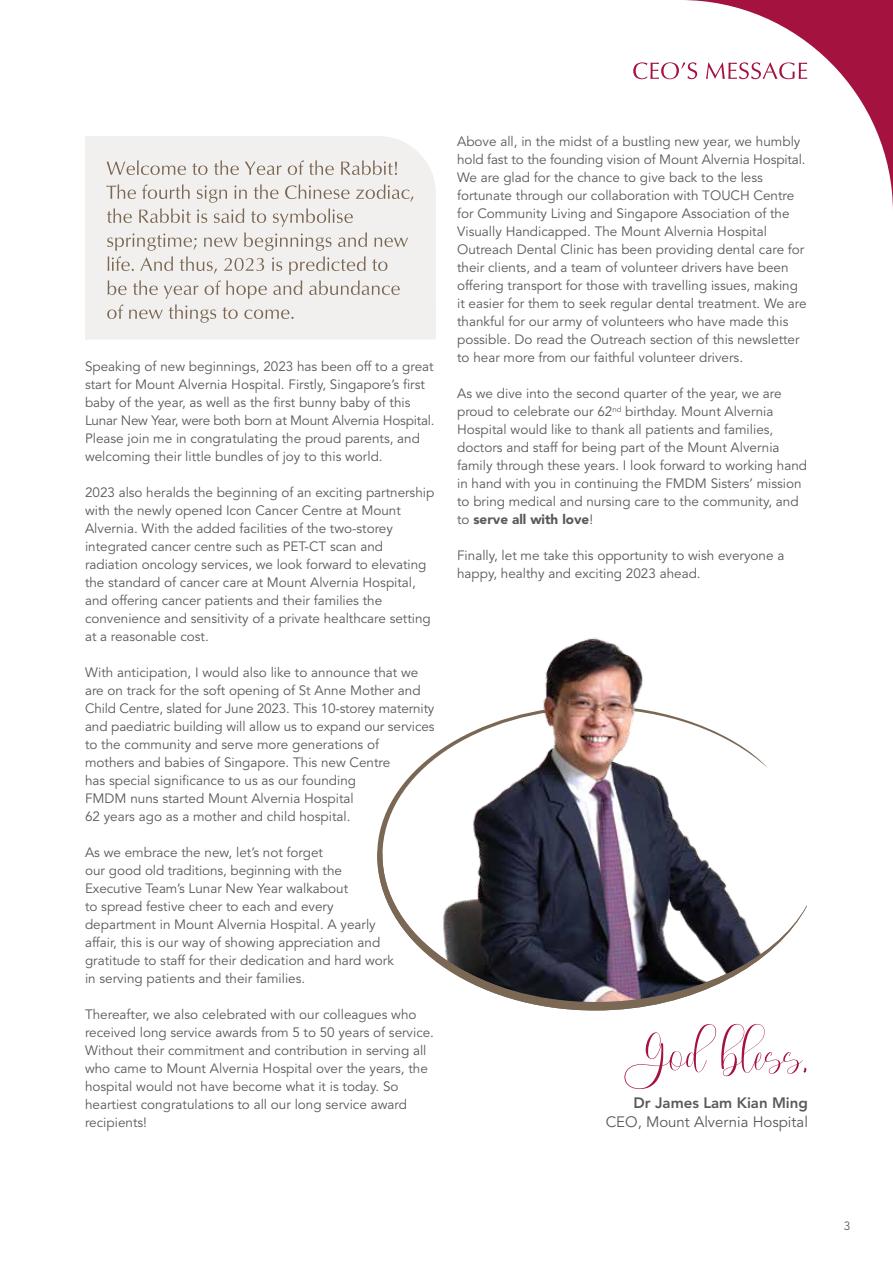
<style>
.page{position:relative;width:893px;height:1263px;background:#fff}
.page>*{position:absolute;margin:0;border:0;box-sizing:border-box;transform-origin:0 0}
.t1{font:81px "Ruth Clair Free Persnoal Use";color:#a4123f}
.t2{font:15px "Avenir LT Std";color:#58595b}
.t3{font:800 15px "Avenir LT Std";color:#58595b}
.t4{font:13.5px/18px "Avenir LT Std";color:#58595b}
.t5{font:12px "Avenir LT Std";color:#58595b}
.s1{font-weight:900}
</style>
<div class="page">
<svg style="left:639px;top:0;width:254px;height:209px"></svg>
<div style="left:85px;top:136px;width:351px;height:203px;background:#f2f0ee"></div>
<img style="left:377px;top:637px;width:391px;height:207px">
<svg style="left:377px;top:844px;width:430px;height:166px"></svg>
<svg style="left:633px;top:62px;width:174px;height:17px"></svg>
<svg style="left:106px;top:184px;width:307px;height:139px;background:#e4e0dc"></svg>
<svg style="left:107px;top:160px;width:290px;height:15px;background:#dad5d0"></svg>
<p class="t4" style="left:85px;top:358px;width:351px">Speaking of new beginnings, 2023 has been off to a great start for Mount Alvernia Hospital. Firstly, Singapore’s first baby of the year, as well as the first bunny baby of this Lunar New Year, were both born at Mount Alvernia Hospital.<br>Please join me in congratulating the proud parents, and welcoming their little bundles of joy to this world.</p>
<p class="t4" style="left:85px;top:484px;width:351px">2023 also heralds the beginning of an exciting partnership with the newly opened Icon Cancer Centre at Mount Alvernia. With the added facilities of the two-storey integrated cancer centre such as PET-CT scan and radiation oncology services, we look forward to elevating the standard of cancer care at Mount Alvernia Hospital, and offering cancer patients and their families the convenience and sensitivity of a private healthcare setting at a reasonable cost.</p>
<p class="t4" style="left:85px;top:664px;width:351px">With anticipation, I would also like to announce that we are on track for the soft opening of St Anne Mother and Child Centre, slated for June 2023. This 10-storey maternity and paediatric building will allow us to expand our services to the community and serve more generations of<br>mothers and babies of Singapore. This new Centre<br>has special significance to us as our founding<br>FMDM nuns started Mount Alvernia Hospital<br>62 years ago as a mother and child hospital.</p>
<p class="t4" style="left:85px;top:844px;width:310px">As we embrace the new, let’s not forget<br>our good old traditions, beginning with the Executive Team’s Lunar New Year walkabout<br>to spread festive cheer to each and every department in Mount Alvernia Hospital. A yearly affair, this is our way of showing appreciation and gratitude to staff for their dedication and hard work in serving patients and their families.</p>
<p class="t4" style="left:85px;top:1006px;width:350px">Thereafter, we also celebrated with our colleagues who received long service awards from 5 to 50 years of service.<br>Without their commitment and contribution in serving all who came to Mount Alvernia Hospital over the years, the hospital would not have become what it is today. So heartiest congratulations to all our long service award recipients!</p>
<p class="t4" style="left:457px;top:133px;width:351px">Above all, in the midst of a bustling new year, we humbly hold fast to the founding vision of Mount Alvernia Hospital.<br>We are glad for the chance to give back to the less fortunate through our collaboration with TOUCH Centre for Community Living and Singapore Association of the Visually Handicapped. The Mount Alvernia Hospital Outreach Dental Clinic has been providing dental care for their clients, and a team of volunteer drivers have been offering transport for those with travelling issues, making it easier for them to seek regular dental treatment. We are thankful for our army of volunteers who have made this possible. Do read the Outreach section of this newsletter to hear more from our faithful volunteer drivers.</p>
<p class="t4" style="left:457px;top:385px;width:352px">As we dive into the second quarter of the year, we are proud to celebrate our 62<sup>nd</sup> birthday. Mount Alvernia Hospital would like to thank all patients and families, doctors and staff for being part of the Mount Alvernia family through these years. I look forward to working hand in hand with you in continuing the FMDM Sisters’ mission to bring medical and nursing care to the community, and to <span class="s1">serve all with love</span>!</p>
<p class="t4" style="left:457px;top:547px;width:329px">Finally, let me take this opportunity to wish everyone a happy, healthy and exciting 2023 ahead.</p>
<h1 class="t1" style="left:624px;top:1018px;width:186px">God bless,</h1>
<p class="t3" style="left:633px;top:1093px;width:176px">Dr James Lam Kian Ming</p>
<p class="t2" style="left:606px;top:1113px;width:204px">CEO, Mount Alvernia Hospital</p>
<p class="t5" style="left:844px;top:1218px;width:8px">3</p>
</div>
